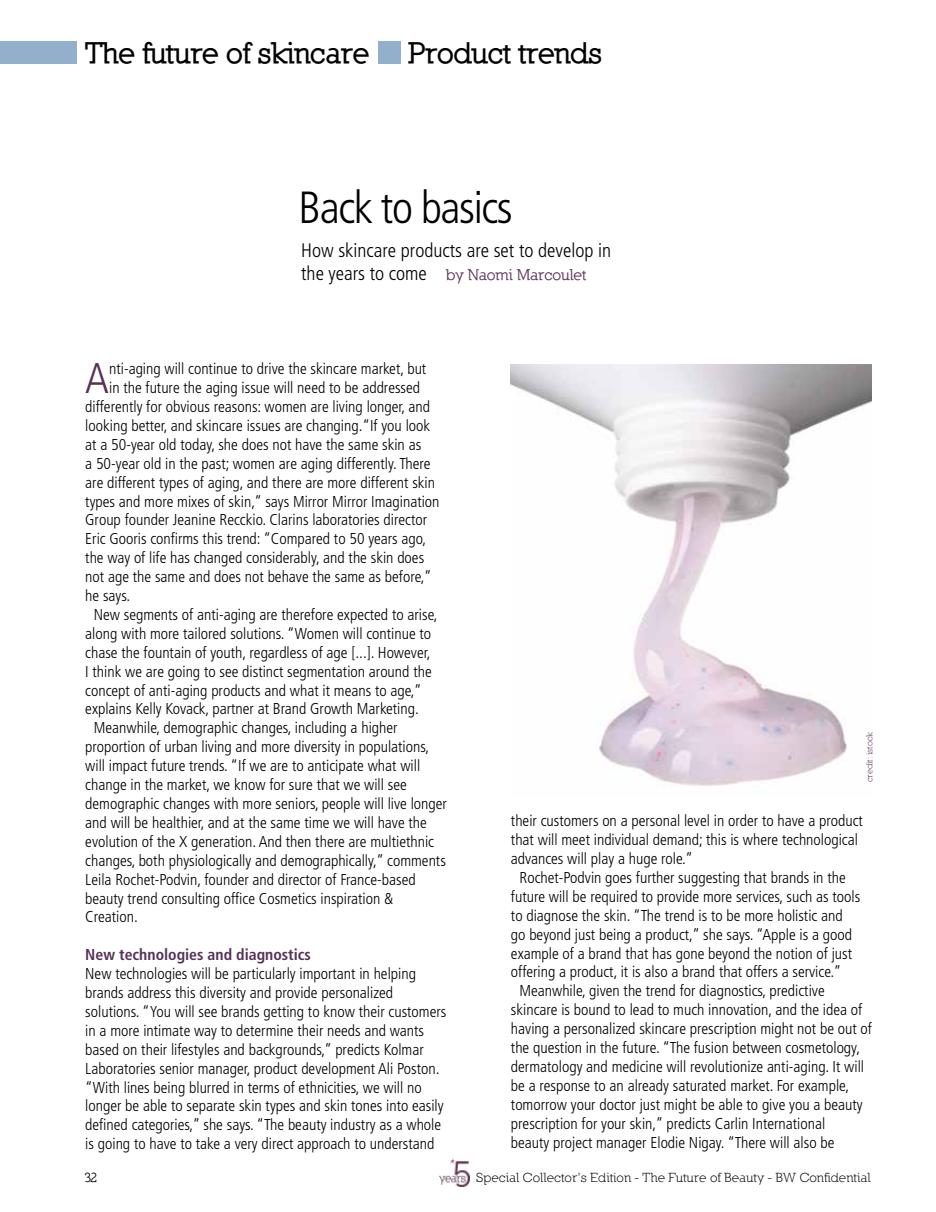
<style>
.page{position:relative;width:936px;height:1212px;background:#fff}
.page>*{position:absolute;margin:0;border:0;box-sizing:border-box;transform-origin:0 0}
.t1{font:300 condensed 45px "Frutiger LT Std";letter-spacing:-.03em;color:#000}
.t2{font:300 condensed 42.9px "Frutiger LT Std";color:#583058}
.t3{font:800 30px "Nilland";color:#000}
.t4{font:300 condensed 19.5px "Frutiger LT Std";color:#000}
.t5{font:300 condensed 15.75px/18.9px "Frutiger LT Std";color:#000}
.t6{font:700 15.75px "Nilland";color:#583058}
.t7{font:700 condensed 15.75px "Frutiger LT Std";color:#583058}
.t8{font:13.5px "Nilland";color:#000}
.t9{font:700 13.5px "Nilland";color:#000}
.t10{font:9px "Nilland";color:#583058}
.s1{font-family:"Frutiger LT Std";font-weight:300;font-stretch:condensed;font-size:19.5px;color:#000}
</style>
<div class="page">
<img style="left:511px;top:364px;width:360px;height:422px">
<div style="left:0;top:41px;width:77px;height:22px;background:#92b0cc"></div>
<div style="left:378px;top:41px;width:22px;height:22px;background:#92b0cc"></div>
<img style="left:440px;top:1158px;width:29px;height:28px">
<h3 class="t3" style="left:85px;top:35px;width:286px">The future of skincare</h3>
<h3 class="t3" style="left:408px;top:35px;width:195px">Product trends</h3>
<h1 class="t1" style="left:298px;top:182px;width:216px">Back to basics</h1>
<p class="t4" style="left:301px;top:239px;width:311px">How skincare products are set to develop in</p>
<p class="t6" style="left:301px;top:265px;width:286px"><span class="s1">the years to come</span> by Naomi Marcoulet</p>
<h2 class="t2" style="left:85px;top:354px;width:25px">A</h2>
<p class="t5" style="left:109px;top:360px;width:319px">nti-aging will continue to drive the skincare market, but</p>
<p class="t5" style="left:109px;top:378px;width:312px">in the future the aging issue will need to be addressed</p>
<p class="t5" style="left:85px;top:397px;width:346px">differently for obvious reasons: women are living longer, and</p>
<p class="t5" style="left:85px;top:416px;width:346px">looking better, and skincare issues are changing.“If you look</p>
<p class="t5" style="left:85px;top:435px;width:337px">at a 50-year old today, she does not have the same skin as</p>
<p class="t5" style="left:85px;top:454px;width:347px">a 50-year old in the past; women are aging differently. There</p>
<p class="t5" style="left:85px;top:473px;width:351px">are different types of aging, and there are more different skin</p>
<p class="t5" style="left:85px;top:492px;width:356px">types and more mixes of skin,” says Mirror Mirror Imagination</p>
<p class="t5" style="left:85px;top:511px;width:343px">Group founder Jeanine Recckio. Clarins laboratories director</p>
<p class="t5" style="left:85px;top:530px;width:342px">Eric Gooris confirms this trend: “Compared to 50 years ago,</p>
<p class="t5" style="left:85px;top:549px;width:340px">the way of life has changed considerably, and the skin does</p>
<p class="t5" style="left:85px;top:567px;width:348px">not age the same and does not behave the same as before,”</p>
<p class="t5" style="left:85px;top:586px;width:46px">he says.</p>
<p class="t5" style="left:94px;top:605px;width:345px">New segments of anti-aging are therefore expected to arise,</p>
<p class="t5" style="left:85px;top:624px;width:347px">along with more tailored solutions. “Women will continue to</p>
<p class="t5" style="left:85px;top:643px;width:346px">chase the fountain of youth, regardless of age [...]. However,</p>
<p class="t5" style="left:85px;top:662px;width:348px">I think we are going to see distinct segmentation around the</p>
<p class="t5" style="left:85px;top:681px;width:338px">concept of anti-aging products and what it means to age,”</p>
<p class="t5" style="left:85px;top:700px;width:335px">explains Kelly Kovack, partner at Brand Growth Marketing.</p>
<p class="t5" style="left:94px;top:719px;width:305px">Meanwhile, demographic changes, including a higher</p>
<p class="t5" style="left:85px;top:738px;width:345px">proportion of urban living and more diversity in populations,</p>
<p class="t5" style="left:85px;top:756px;width:336px">will impact future trends. “If we are to anticipate what will</p>
<p class="t5" style="left:85px;top:775px;width:323px">change in the market, we know for sure that we will see</p>
<p class="t5" style="left:85px;top:794px;width:363px">demographic changes with more seniors, people will live longer</p>
<p class="t5" style="left:85px;top:813px;width:343px">and will be healthier, and at the same time we will have the</p>
<p class="t5" style="left:85px;top:832px;width:350px">evolution of the X generation. And then there are multiethnic</p>
<p class="t5" style="left:85px;top:851px;width:362px">changes, both physiologically and demographically,” comments</p>
<p class="t5" style="left:85px;top:870px;width:332px">Leila Rochet-Podvin, founder and director of France-based</p>
<p class="t5" style="left:85px;top:889px;width:309px">beauty trend consulting office Cosmetics inspiration &amp;</p>
<p class="t5" style="left:85px;top:908px;width:54px">Creation.</p>
<p class="t7" style="left:85px;top:945px;width:227px">New technologies and diagnostics</p>
<p class="t5" style="left:85px;top:964px;width:362px">New technologies will be particularly important in helping brands address this diversity and provide personalized solutions. “You will see brands getting to know their customers in a more intimate way to determine their needs and wants based on their lifestyles and backgrounds,” predicts Kolmar Laboratories senior manager, product development Ali Poston. “With lines being blurred in terms of ethnicities, we will no longer be able to separate skin types and skin tones into easily defined categories,” she says. “The beauty industry as a whole is going to have to take a very direct approach to understand</p>
<p class="t10" style="left:864px;top:782px;width:52px;rotate:-90deg">credit: istock</p>
<p class="t5" style="left:511px;top:811px;width:353px">their customers on a personal level in order to have a product</p>
<p class="t5" style="left:511px;top:830px;width:348px">that will meet individual demand; this is where technological</p>
<p class="t5" style="left:511px;top:849px;width:183px">advances will play a huge role.”</p>
<p class="t5" style="left:519px;top:868px;width:328px">Rochet-Podvin goes further suggesting that brands in the</p>
<p class="t5" style="left:511px;top:887px;width:351px">future will be required to provide more services, such as tools</p>
<p class="t5" style="left:511px;top:906px;width:333px">to diagnose the skin. “The trend is to be more holistic and</p>
<p class="t5" style="left:511px;top:925px;width:342px">go beyond just being a product,” she says. “Apple is a good</p>
<p class="t5" style="left:511px;top:944px;width:342px">example of a brand that has gone beyond the notion of just</p>
<p class="t5" style="left:511px;top:963px;width:332px">offering a product, it is also a brand that offers a service.”</p>
<p class="t5" style="left:519px;top:981px;width:307px">Meanwhile, given the trend for diagnostics, predictive</p>
<p class="t5" style="left:511px;top:1000px;width:353px">skincare is bound to lead to much innovation, and the idea of</p>
<p class="t5" style="left:511px;top:1019px;width:362px">having a personalized skincare prescription might not be out of</p>
<p class="t5" style="left:511px;top:1038px;width:351px">the question in the future. “The fusion between cosmetology,</p>
<p class="t5" style="left:511px;top:1057px;width:354px">dermatology and medicine will revolutionize anti-aging. It will</p>
<p class="t5" style="left:511px;top:1076px;width:339px">be a response to an already saturated market. For example,</p>
<p class="t5" style="left:511px;top:1095px;width:353px">tomorrow your doctor just might be able to give you a beauty</p>
<p class="t5" style="left:511px;top:1114px;width:316px">prescription for your skin,” predicts Carlin International</p>
<p class="t5" style="left:511px;top:1133px;width:325px">beauty project manager Elodie Nigay. “There will also be</p>
<p class="t9" style="left:84px;top:1169px;width:15px">32</p>
<p class="t8" style="left:476px;top:1169px;width:396px">Special Collector’s Edition - The Future of Beauty - BW Confidential</p>
</div>
